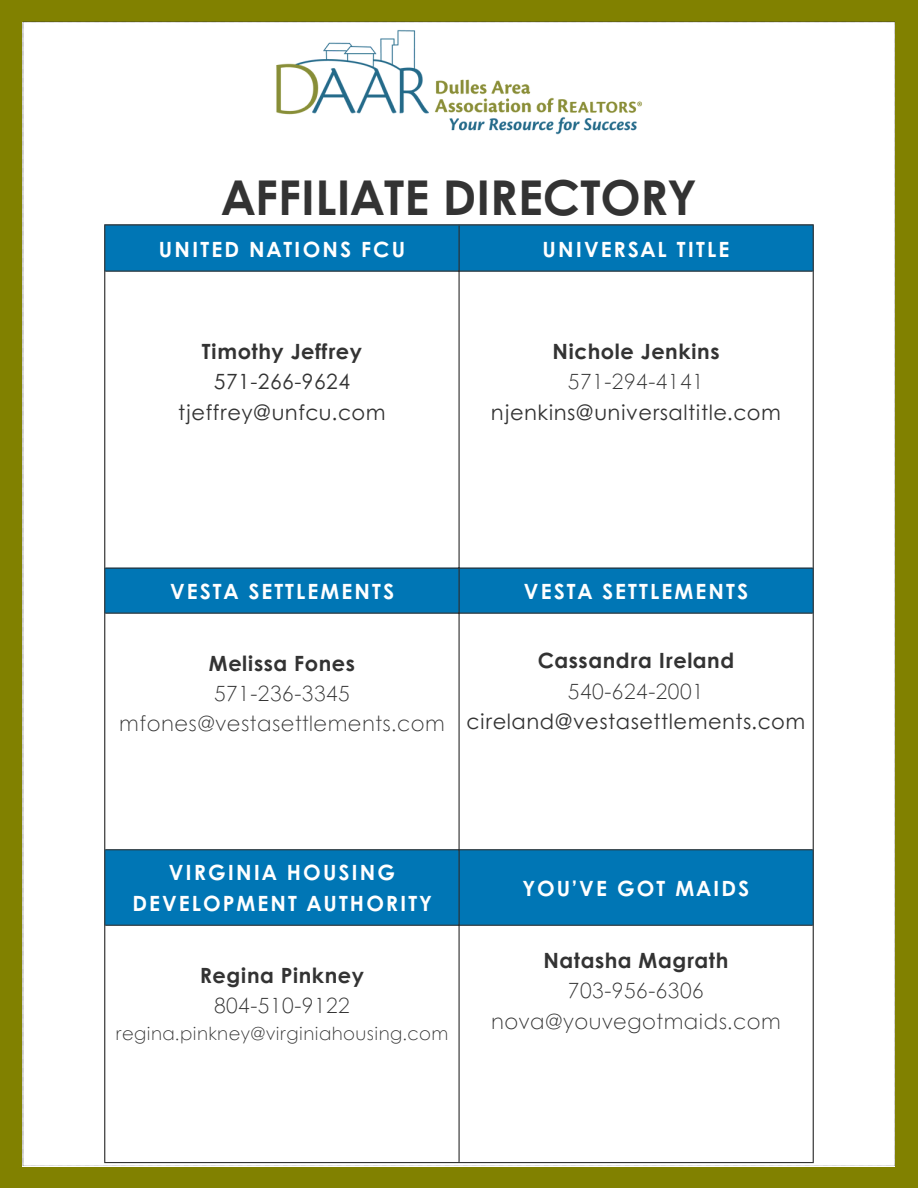
<style>
.page{position:relative;width:918px;height:1188px;background:#818100}
.page>*{position:absolute;margin:0;border:0;box-sizing:border-box;transform-origin:0 0}
.t1{font:700 48px "Century Gothic";color:#333}
.t2{font:700 21px/30.3px "Century Gothic";letter-spacing:.1em;color:#fff;text-align:center}
.t3{font:300 21px "Century Gothic";letter-spacing:.025em;color:#333}
.t4{font:21px "Century Gothic";letter-spacing:.025em;color:#333}
.t5{font:700 21px "Century Gothic";letter-spacing:.025em;color:#333}
.t6{font:300 18px "Century Gothic";letter-spacing:.025em;color:#333}
</style>
<div class="page">
<div style="left:23px;top:22px;width:872px;height:1144px;background:#fff"></div>
<svg style="left:105px;top:226px;width:708px;height:699px;background:#c2deec"></svg>
<hr style="left:459px;top:226px;width:1px;height:936px;background:#333">
<hr style="left:105px;top:271px;width:708px;height:1px;background:#333">
<hr style="left:105px;top:568px;width:708px;height:1px;background:#333">
<hr style="left:105px;top:613px;width:708px;height:1px;background:#333">
<hr style="left:105px;top:850px;width:708px;height:1px;background:#333">
<hr style="left:105px;top:925px;width:708px;height:1px;background:#333">
<hr style="left:104px;top:226px;width:1px;height:936px;background:#333">
<hr style="left:813px;top:226px;width:1px;height:936px;background:#333">
<hr style="left:104px;top:224px;width:710px;height:2px;background:#333">
<hr style="left:104px;top:1162px;width:710px;height:1px;background:#333">
<img style="left:259px;top:25px;width:400px;height:114px">
<p class="t1" style="left:222px;top:161px;width:476px">AFFILIATE DIRECTORY</p>
<p class="t2" style="left:159px;top:233px;width:248px">UNITED NATIONS FCU</p>
<h1 class="t2" style="left:543px;top:233px;width:188px">UNIVERSAL TITLE</h1>
<p class="t5" style="left:202px;top:336px;width:162px">Timothy Jeffrey</p>
<p class="t4" style="left:214px;top:366px;width:137px">571-266-9624</p>
<p class="t4" style="left:178px;top:396px;width:209px">tjeffrey@unfcu.com</p>
<p class="t5" style="left:552px;top:335px;width:169px">Nichole Jenkins</p>
<p class="t3" style="left:568px;top:366px;width:137px">571-294-4141</p>
<p class="t4" style="left:491px;top:396px;width:291px">njenkins@universaltitle.com</p>
<p class="t2" style="left:170px;top:575px;width:225px">VESTA SETTLEMENTS</p>
<p class="t2" style="left:524px;top:575px;width:225px">VESTA SETTLEMENTS</p>
<p class="t5" style="left:209px;top:647px;width:147px">Melissa Fones</p>
<p class="t3" style="left:214px;top:678px;width:137px">571-236-3345</p>
<p class="t3" style="left:119px;top:708px;width:327px">mfones@vestasettlements.com</p>
<p class="t5" style="left:538px;top:645px;width:198px">Cassandra Ireland</p>
<p class="t3" style="left:568px;top:675px;width:137px">540-624-2001</p>
<p class="t4" style="left:467px;top:705px;width:340px">cireland@vestasettlements.com</p>
<p class="t2" style="left:132px;top:857px;width:301px">VIRGINIA HOUSING<br>DEVELOPMENT AUTHORITY</p>
<p class="t5" style="left:200px;top:959px;width:165px">Regina Pinkney</p>
<p class="t3" style="left:214px;top:990px;width:137px">804-510-9122</p>
<p class="t6" style="left:116px;top:1020px;width:334px">regina.pinkney@virginiahousing.com</p>
<p class="t2" style="left:523px;top:873px;width:228px">YOU’VE GOT MAIDS</p>
<p class="t5" style="left:544px;top:944px;width:186px">Natasha Magrath</p>
<p class="t3" style="left:568px;top:975px;width:137px">703-956-6306</p>
<p class="t3" style="left:491px;top:1005px;width:291px">nova@youvegotmaids.com</p>
</div>
